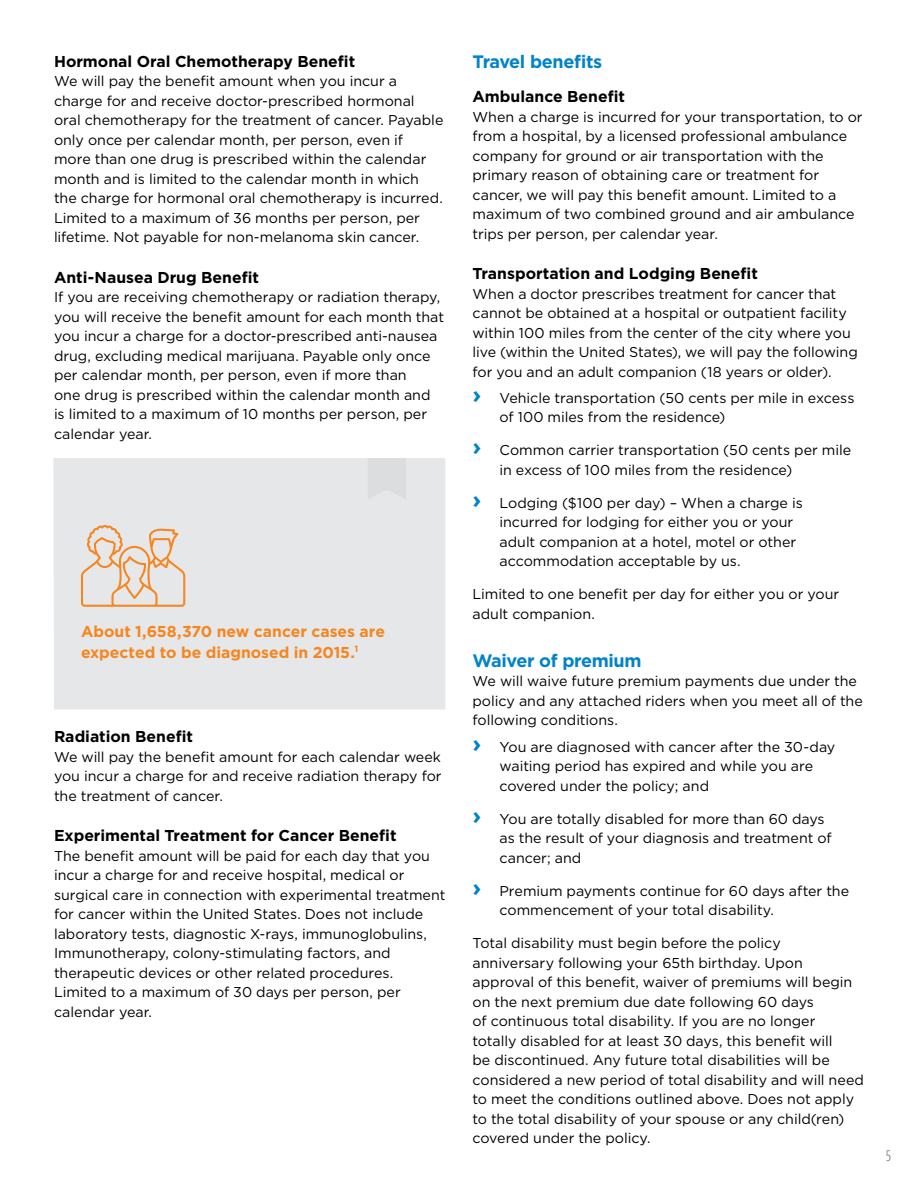
<style>
.page{position:relative;width:918px;height:1188px;background:#fff}
.page>*{position:absolute;margin:0;border:0;box-sizing:border-box;transform-origin:0 0}
.t1{font:700 18px "Gotham";letter-spacing:-.02em;color:#0083ca}
.t2{font:700 15.75px "Gotham";color:#000}
.t3{font:700 15.75px/20.2px "Gotham";color:#f6861f}
.t4{font:300 15px "Gotham Condensed";color:#58595b}
.t5{font:14.25px/19.5px "Gotham";color:#000}
.s1{font-weight:700;font-size:24px;color:#0083ca}
</style>
<div class="page">
<div style="left:53px;top:458px;width:393px;height:252px;background:#e6e7e8"></div>
<svg style="left:368px;top:458px;width:38px;height:41px;background:#dddedf"></svg>
<svg style="left:81px;top:525px;width:104px;height:82px;background:#e8d4c1"></svg>
<p class="t2" style="left:54px;top:51px;width:303px">Hormonal Oral Chemotherapy Benefit</p>
<p class="t5" style="left:54px;top:71px;width:391px">We will pay the benefit amount when you incur a charge for and receive doctor-prescribed hormonal oral chemotherapy for the treatment of cancer. Payable only once per calendar month, per person, even if<br>more than one drug is prescribed within the calendar month and is limited to the calendar month in which the charge for hormonal oral chemotherapy is incurred.<br>Limited to a maximum of 36 months per person, per lifetime. Not payable for non-melanoma skin cancer.</p>
<p class="t2" style="left:54px;top:267px;width:207px">Anti-Nausea Drug Benefit</p>
<p class="t5" style="left:54px;top:287px;width:392px">If you are receiving chemotherapy or radiation therapy, you will receive the benefit amount for each month that you incur a charge for a doctor-prescribed anti-nausea drug, excluding medical marijuana. Payable only once per calendar month, per person, even if more than<br>one drug is prescribed within the calendar month and is limited to a maximum of 10 months per person, per calendar year.</p>
<p class="t3" style="left:81px;top:622px;width:306px">About 1,658,370 new cancer cases are expected to be diagnosed in 2015.<sup>1</sup></p>
<p class="t2" style="left:54px;top:726px;width:141px">Radiation Benefit</p>
<p class="t5" style="left:54px;top:747px;width:389px;text-align:justify">We will pay the benefit amount for each calendar week you incur a charge for and receive radiation therapy for the treatment of cancer.</p>
<p class="t2" style="left:54px;top:825px;width:344px">Experimental Treatment for Cancer Benefit</p>
<p class="t5" style="left:54px;top:846px;width:393px">The benefit amount will be paid for each day that you incur a charge for and receive hospital, medical or surgical care in connection with experimental treatment for cancer within the United States. Does not include laboratory tests, diagnostic X-rays, immunoglobulins, Immunotherapy, colony-stimulating factors, and therapeutic devices or other related procedures.<br>Limited to a maximum of 30 days per person, per calendar year.</p>
<p class="t1" style="left:472px;top:50px;width:131px">Travel benefits</p>
<p class="t2" style="left:472px;top:86px;width:154px">Ambulance Benefit</p>
<p class="t5" style="left:472px;top:107px;width:392px">When a charge is incurred for your transportation, to or from a hospital, by a licensed professional ambulance company for ground or air transportation with the primary reason of obtaining care or treatment for cancer, we will pay this benefit amount. Limited to a maximum of two combined ground and air ambulance trips per person, per calendar year.</p>
<p class="t2" style="left:472px;top:263px;width:287px">Transportation and Lodging Benefit</p>
<p class="t5" style="left:472px;top:284px;width:387px">When a doctor prescribes treatment for cancer that cannot be obtained at a hospital or outpatient facility within 100 miles from the center of the city where you live (within the United States), we will pay the following for you and an adult companion (18 years or older).</p>
<p class="t5" style="left:500px;top:388px;width:356px;text-indent:-27px"><span class="s1">›</span> Vehicle transportation (50 cents per mile in excess of 100 miles from the residence)</p>
<p class="t5" style="left:500px;top:440px;width:353px;text-indent:-27px"><span class="s1">›</span> Common carrier transportation (50 cents per mile in excess of 100 miles from the residence)</p>
<p class="t5" style="left:500px;top:493px;width:305px;text-indent:-27px"><span class="s1">›</span> Lodging ($100 per day) – When a charge is incurred for lodging for either you or your adult companion at a hotel, motel or other accommodation acceptable by us.</p>
<p class="t5" style="left:472px;top:584px;width:368px">Limited to one benefit per day for either you or your adult companion.</p>
<p class="t1" style="left:472px;top:649px;width:171px">Waiver of premium</p>
<p class="t5" style="left:472px;top:671px;width:392px">We will waive future premium payments due under the policy and any attached riders when you meet all of the following conditions.</p>
<p class="t5" style="left:500px;top:737px;width:337px;text-indent:-27px"><span class="s1">›</span> You are diagnosed with cancer after the 30-day waiting period has expired and while you are covered under the policy; and</p>
<p class="t5" style="left:500px;top:809px;width:334px;text-indent:-27px"><span class="s1">›</span> You are totally disabled for more than 60 days as the result of your diagnosis and treatment of cancer; and</p>
<p class="t5" style="left:500px;top:881px;width:351px;text-indent:-27px"><span class="s1">›</span> Premium payments continue for 60 days after the commencement of your total disability.</p>
<p class="t5" style="left:472px;top:933px;width:393px">Total disability must begin before the policy anniversary following your 65th birthday. Upon approval of this benefit, waiver of premiums will begin on the next premium due date following 60 days<br>of continuous total disability. If you are no longer<br>totally disabled for at least 30 days, this benefit will<br>be discontinued. Any future total disabilities will be considered a new period of total disability and will need to meet the conditions outlined above. Does not apply to the total disability of your spouse or any child(ren) covered under the policy.</p>
<p class="t4" style="left:886px;top:1147px;width:6px">5</p>
</div>
